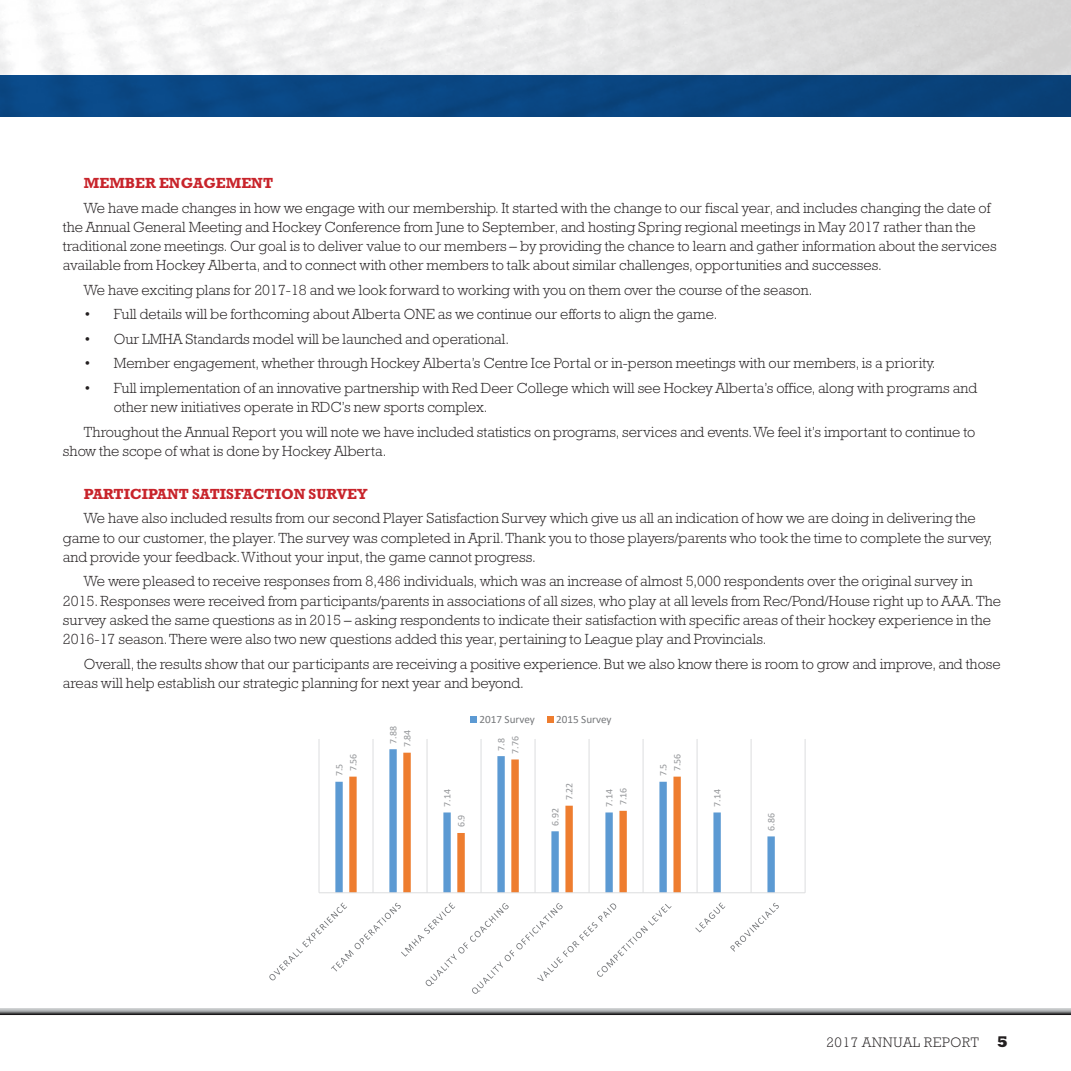
<style>
.page{position:relative;width:1071px;height:1071px;background:#fff}
.page>*{position:absolute;margin:0;border:0;box-sizing:border-box;transform-origin:0 0}
.t1{font:25.9px "Arial Rounded MT Bold";color:#231f20}
.t2{font:300 14.88px/19.2px "Rockwell";color:#231f20}
.t3{font:700 14.88px "Rockwell";color:#c8242b}
.t4{font:300 14px "Rockwell";letter-spacing:.05em;color:#231f20}
.t5{font:11.2px "Calibri";color:#76787b}
.t6{font:9.97px "Calibri";color:#939598}
.s1{font-weight:800;font-size:15.75px}
</style>
<div class="page">
<svg style="left:0;top:1008px;width:1071px;height:7px;background:#868789"></svg>
<img style="left:0;top:0;width:1071px;height:117px">
<hr style="left:319px;top:739px;width:1px;height:154px;background:#dcdddf">
<hr style="left:373px;top:739px;width:1px;height:154px;background:#dcdddf">
<hr style="left:427px;top:739px;width:1px;height:154px;background:#dcdddf">
<hr style="left:481px;top:739px;width:1px;height:154px;background:#dcdddf">
<hr style="left:535px;top:739px;width:1px;height:154px;background:#dcdddf">
<hr style="left:589px;top:739px;width:1px;height:154px;background:#dcdddf">
<hr style="left:643px;top:739px;width:1px;height:154px;background:#dcdddf">
<hr style="left:697px;top:739px;width:1px;height:154px;background:#dcdddf">
<hr style="left:751px;top:739px;width:1px;height:154px;background:#dcdddf">
<hr style="left:805px;top:739px;width:1px;height:154px;background:#dcdddf">
<svg style="left:335px;top:749px;width:440px;height:143px"></svg>
<svg style="left:349px;top:753px;width:332px;height:139px"></svg>
<hr style="left:319px;top:892px;width:486px;height:1px;background:#dcdddf">
<svg style="left:269px;top:902px;width:402px;height:92px"></svg>
<svg style="left:695px;top:902px;width:84px;height:50px"></svg>
<svg style="left:471px;top:716px;width:6px;height:6px"></svg>
<svg style="left:547px;top:716px;width:6px;height:6px"></svg>
<p class="t3" style="left:84px;top:174px;width:191px">MEMBER ENGAGEMENT</p>
<p class="t2" style="left:63px;top:198px;width:935px;text-indent:21px">We have made changes in how we engage with our membership. It started with the change to our fiscal year, and includes changing the date of the Annual General Meeting and Hockey Conference from June to September, and hosting Spring regional meetings in May 2017 rather than the traditional zone meetings. Our goal is to deliver value to our members – by providing the chance to learn and gather information about the services available from Hockey Alberta, and to connect with other members to talk about similar challenges, opportunities and successes.</p>
<p class="t2" style="left:84px;top:280px;width:730px">We have exciting plans for 2017-18 and we look forward to working with you on them over the course of the season.</p>
<p class="t2" style="left:84px;top:305px;width:635px">• Full details will be forthcoming about Alberta ONE as we continue our efforts to align the game.</p>
<p class="t2" style="left:84px;top:329px;width:427px">• Our LMHA Standards model will be launched and operational.</p>
<p class="t2" style="left:84px;top:354px;width:853px">• Member engagement, whether through Hockey Alberta’s Centre Ice Portal or in-person meetings with our members, is a priority.</p>
<p class="t2" style="left:114px;top:378px;width:865px;text-indent:-30px">• Full implementation of an innovative partnership with Red Deer College which will see Hockey Alberta’s office, along with programs and other new initiatives operate in RDC’s new sports complex.</p>
<p class="t2" style="left:63px;top:422px;width:914px;text-indent:21px">Throughout the Annual Report you will note we have included statistics on programs, services and events. We feel it’s important to continue to show the scope of what is done by Hockey Alberta.</p>
<p class="t3" style="left:84px;top:485px;width:285px">PARTICIPANT SATISFACTION SURVEY</p>
<p class="t2" style="left:63px;top:509px;width:931px;text-indent:21px">We have also included results from our second Player Satisfaction Survey which give us all an indication of how we are doing in delivering the game to our customer, the player. The survey was completed in April. Thank you to those players/parents who took the time to complete the survey, and provide your feedback. Without your input, the game cannot progress.</p>
<p class="t2" style="left:63px;top:572px;width:940px;text-indent:21px">We were pleased to receive responses from 8,486 individuals, which was an increase of almost 5,000 respondents over the original survey in 2015. Responses were received from participants/parents in associations of all sizes, who play at all levels from Rec/Pond/House right up to AAA. The survey asked the same questions as in 2015 – asking respondents to indicate their satisfaction with specific areas of their hockey experience in the 2016-17 season. There were also two new questions added this year, pertaining to League play and Provincials.</p>
<p class="t2" style="left:63px;top:654px;width:939px;text-indent:21px">Overall, the results show that our participants are receiving a positive experience. But we also know there is room to grow and improve, and those areas will help establish our strategic planning for next year and beyond.</p>
<h1 class="t1" style="left:250px;top:611px;width:488px">Participant Satisfaction Survey Results</h1>
<p class="t6" style="left:346px;top:771px;width:19px;rotate:-90deg">7.56</p>
<p class="t6" style="left:332px;top:776px;width:14px;rotate:-90deg">7.5</p>
<p class="t6" style="left:386px;top:744px;width:19px;rotate:-90deg">7.88</p>
<p class="t6" style="left:400px;top:747px;width:19px;rotate:-90deg">7.84</p>
<p class="t6" style="left:440px;top:807px;width:19px;rotate:-90deg">7.14</p>
<p class="t6" style="left:454px;top:827px;width:14px;rotate:-90deg">6.9</p>
<p class="t5" style="left:480px;top:711px;width:57px">2017 Survey</p>
<p class="t5" style="left:556px;top:711px;width:57px">2015 Survey</p>
<p class="t6" style="left:508px;top:754px;width:19px;rotate:-90deg">7.76</p>
<p class="t6" style="left:494px;top:751px;width:14px;rotate:-90deg">7.8</p>
<p class="t6" style="left:562px;top:800px;width:19px;rotate:-90deg">7.22</p>
<p class="t6" style="left:616px;top:805px;width:19px;rotate:-90deg">7.16</p>
<p class="t6" style="left:602px;top:807px;width:19px;rotate:-90deg">7.14</p>
<p class="t6" style="left:548px;top:826px;width:19px;rotate:-90deg">6.92</p>
<p class="t6" style="left:670px;top:771px;width:19px;rotate:-90deg">7.56</p>
<p class="t6" style="left:656px;top:776px;width:14px;rotate:-90deg">7.5</p>
<p class="t6" style="left:710px;top:807px;width:19px;rotate:-90deg">7.14</p>
<p class="t6" style="left:764px;top:831px;width:19px;rotate:-90deg">6.86</p>
<p class="t4" style="left:826px;top:1034px;width:183px">2017 ANNUAL REPORT <span class="s1">5</span></p>
</div>
